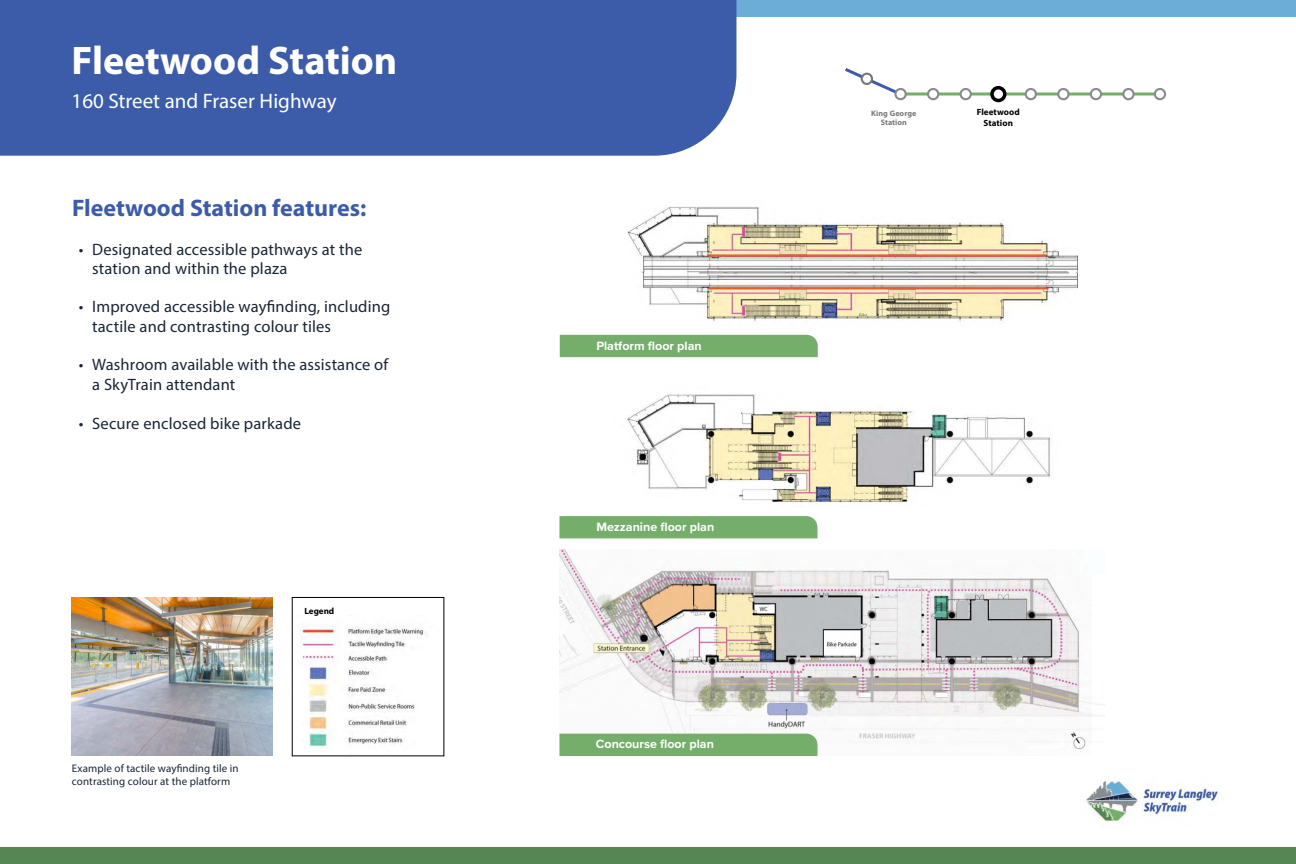
<style>
.page{position:relative;width:1296px;height:864px;background:#fff}
.page>*{position:absolute;margin:0;border:0;box-sizing:border-box;transform-origin:0 0}
.t1{font:700 40px "Myriad Pro";color:#fff}
.t2{font:700 24px "Myriad Pro";color:#3c5caa}
.t3{font:21px "Myriad Pro";color:#fff}
.t4{font:16.5px/20px "Myriad Pro";letter-spacing:.01em;color:#192637}
.t5{font:700 12.5px "Proxima Nova";color:#fff}
.t6{font:11px/13.5px "Myriad Pro";letter-spacing:.01em;color:#192637}
.t7{font:700 9px/10.8px "Myriad Pro";letter-spacing:.01em;color:#000;text-align:center}
.t8{font:700 8px/9.6px "Myriad Pro";letter-spacing:.01em;color:#77787b;text-align:center}
</style>
<div class="page">
<div style="left:0;top:0;width:1296px;height:17px;background:#6badd5"></div>
<div style="left:0;top:847px;width:1296px;height:17px;background:#568651"></div>
<div style="left:0;top:0;width:736px;height:156px;background:#3c5caa"></div>
<svg style="left:845px;top:68px;width:59px;height:25px"></svg>
<svg style="left:907px;top:92px;width:247px;height:4px"></svg>
<div style="left:895px;top:89px;width:11px;height:10px;background:#fff;border-radius:50%"></div>
<div style="left:894px;top:88px;width:13px;height:12px;border:2px solid #898b8e;border-radius:50%"></div>
<div style="left:862px;top:74px;width:10px;height:10px;background:#fff;border-radius:50%"></div>
<div style="left:861px;top:73px;width:12px;height:12px;border:2px solid #77787b;border-radius:50%"></div>
<div style="left:928px;top:89px;width:10px;height:10px;background:#fff;border-radius:50%"></div>
<div style="left:927px;top:88px;width:12px;height:12px;border:2px solid #898b8e;border-radius:50%"></div>
<div style="left:961px;top:89px;width:10px;height:10px;background:#fff;border-radius:50%"></div>
<div style="left:960px;top:88px;width:12px;height:12px;border:2px solid #898b8e;border-radius:50%"></div>
<div style="left:1026px;top:89px;width:10px;height:10px;background:#fff;border-radius:50%"></div>
<div style="left:1025px;top:88px;width:12px;height:12px;border:2px solid #898b8e;border-radius:50%"></div>
<div style="left:1058px;top:89px;width:10px;height:10px;background:#fff;border-radius:50%"></div>
<div style="left:1057px;top:88px;width:13px;height:12px;border:2px solid #898b8e;border-radius:50%"></div>
<div style="left:1091px;top:89px;width:10px;height:10px;background:#fff;border-radius:50%"></div>
<div style="left:1090px;top:88px;width:12px;height:12px;border:2px solid #898b8e;border-radius:50%"></div>
<div style="left:1123px;top:89px;width:11px;height:10px;background:#fff;border-radius:50%"></div>
<div style="left:1122px;top:88px;width:13px;height:12px;border:2px solid #898b8e;border-radius:50%"></div>
<div style="left:992px;top:88px;width:13px;height:12px;background:#fff;border-radius:50%"></div>
<div style="left:990px;top:86px;width:17px;height:16px;border:4px solid #000;border-radius:50%"></div>
<div style="left:1154px;top:88px;width:12px;height:12px;border:2px solid #898b8e;border-radius:50%"></div>
<img style="left:1086px;top:779px;width:133px;height:45px">
<img style="left:560px;top:550px;width:544px;height:199px">
<img style="left:585px;top:357px;width:466px;height:146px">
<div style="left:560px;top:516px;width:258px;height:22px;background:#74ae6a"></div>
<div style="left:560px;top:734px;width:258px;height:22px;background:#74ae6a"></div>
<img style="left:627px;top:206px;width:450px;height:115px">
<div style="left:560px;top:335px;width:258px;height:22px;background:#74ae6a"></div>
<img style="left:300px;top:623px;width:127px;height:125px">
<img style="left:72px;top:597px;width:201px;height:159px">
<h1 class="t1" style="left:72px;top:45px;width:327px">Fleetwood Station</h1>
<p class="t3" style="left:72px;top:92px;width:267px">160 Street and Fraser Highway</p>
<h2 class="t2" style="left:72px;top:199px;width:296px">Fleetwood Station features:</h2>
<p class="t4" style="left:92px;top:240px;width:272px;text-indent:-13px">• Designated accessible pathways at the station and within the plaza</p>
<p class="t4" style="left:92px;top:298px;width:300px;text-indent:-13px">• Improved accessible wayfinding, including tactile and contrasting colour tiles</p>
<p class="t4" style="left:92px;top:356px;width:298px;text-indent:-13px">• Washroom available with the assistance of a SkyTrain attendant</p>
<p class="t4" style="left:79px;top:415px;width:224px">• Secure enclosed bike parkade</p>
<p class="t6" style="left:72px;top:763px;width:168px">Example of tactile wayfinding tile in contrasting colour at the platform</p>
<p class="t7" style="left:304px;top:607px;width:31px">Legend</p>
<p class="t5" style="left:596px;top:340px;width:107px">Platform floor plan</p>
<p class="t5" style="left:596px;top:522px;width:119px">Mezzanine floor plan</p>
<p class="t5" style="left:596px;top:739px;width:120px">Concourse floor plan</p>
<p class="t8" style="left:871px;top:109px;width:47px">King George<br>Station</p>
<p class="t7" style="left:977px;top:107px;width:45px">Fleetwood<br>Station</p>
</div>
